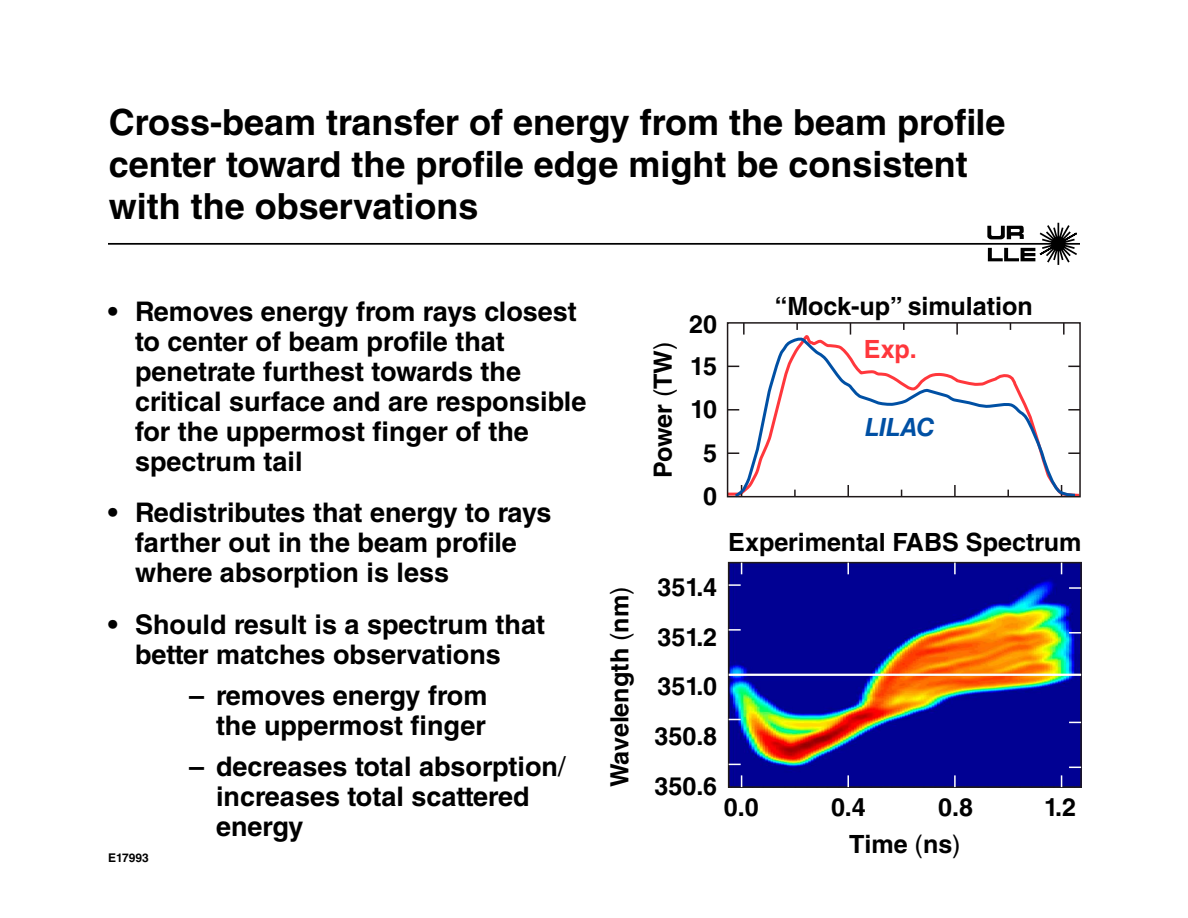
<style>
.page{position:relative;width:1188px;height:918px;background:#fff}
.page>*{position:absolute;margin:0;border:0;box-sizing:border-box;transform-origin:0 0}
.t1{font:700 36px/42px "Helvetica LT Std";color:#000}
.t2{font:700 27px/30px "Helvetica LT Std";color:#000}
.t3{font:700 25.05px/43px "Helvetica LT Std";color:#000}
.t4{font:italic 700 25.05px "Helvetica LT Std";color:#0050a4}
.t5{font:700 25.05px "Helvetica LT Std";color:#ff373c}
.t6{font:700 12px "Helvetica LT Std";color:#000}
.s1{font-weight:400}
</style>
<div class="page">
<svg style="left:987px;top:222px;width:90px;height:43px"></svg>
<hr style="left:108px;top:243px;width:972px;height:2px;background:#000">
<img style="left:731px;top:565px;width:348px;height:220px">
<div style="left:728px;top:562px;width:354px;height:226px;border:2px solid #1f191a"></div>
<hr style="left:729px;top:674px;width:352px;height:2px;background:#fff">
<svg style="left:729px;top:719px;width:12px;height:1px"></svg>
<svg style="left:729px;top:629px;width:12px;height:2px"></svg>
<svg style="left:729px;top:764px;width:12px;height:1px"></svg>
<svg style="left:729px;top:584px;width:12px;height:2px"></svg>
<svg style="left:1069px;top:722px;width:12px;height:1px"></svg>
<svg style="left:1069px;top:632px;width:12px;height:2px"></svg>
<svg style="left:1069px;top:767px;width:12px;height:1px"></svg>
<svg style="left:1069px;top:587px;width:12px;height:2px"></svg>
<svg style="left:743px;top:325px;width:2px;height:10px"></svg>
<svg style="left:956px;top:325px;width:2px;height:10px"></svg>
<svg style="left:1063px;top:325px;width:2px;height:10px"></svg>
<svg style="left:847px;top:775px;width:2px;height:12px"></svg>
<svg style="left:741px;top:775px;width:1px;height:12px"></svg>
<svg style="left:954px;top:775px;width:2px;height:12px"></svg>
<svg style="left:1061px;top:775px;width:1px;height:12px"></svg>
<svg style="left:847px;top:563px;width:2px;height:11px"></svg>
<svg style="left:954px;top:563px;width:2px;height:11px"></svg>
<svg style="left:733px;top:336px;width:345px;height:162px"></svg>
<div style="left:727px;top:322px;width:354px;height:175px;border:2px solid #1f191a"></div>
<h1 class="t1" style="left:109px;top:100px;width:898px">Cross-beam transfer of energy from the beam profile center toward the profile edge might be consistent with the observations</h1>
<p class="t2" style="left:135px;top:296px;width:453px;text-indent:-27px">• Removes energy from rays closest to center of beam profile that penetrate furthest towards the critical surface and are responsible for the uppermost finger of the spectrum tail</p>
<p class="t2" style="left:135px;top:497px;width:418px;text-indent:-27px">• Redistributes that energy to rays farther out in the beam profile where absorption is less</p>
<p class="t2" style="left:135px;top:609px;width:412px;text-indent:-27px">• Should result is a spectrum that better matches observations</p>
<p class="t2" style="left:189px;top:680px;width:300px;text-align:right">– removes energy from the uppermost finger</p>
<p class="t2" style="left:216px;top:751px;width:351px;text-indent:-27px">– decreases total absorption<span class="s1">/ </span>increases total scattered energy</p>
<p class="t6" style="left:108px;top:850px;width:42px">E17993</p>
<p class="t3" style="left:598px;top:787px;width:202px;rotate:-90deg">Wavelength <span class="s1">(</span>nm<span class="s1">)</span></p>
<p class="t3" style="left:775px;top:284px;width:259px">“Mock-up” simulation</p>
<p class="t3" style="left:689px;top:302px;width:29px;text-align:center">20<br>15<br>10<br>5<br>0</p>
<p class="t3" style="left:641px;top:478px;width:138px;rotate:-90deg">Power <span class="s1">(</span>TW<span class="s1">)</span></p>
<p class="t5" style="left:864px;top:334px;width:55px">Exp.</p>
<p class="t4" style="left:865px;top:412px;width:71px">LILAC</p>
<p class="t3" style="left:658px;top:565px;width:61px">351.4</p>
<p class="t3" style="left:658px;top:615px;width:61px">351.2</p>
<p class="t3" style="left:728px;top:521px;width:355px">Experimental FABS Spectrum</p>
<p class="t3" style="left:658px;top:665px;width:61px">351.0</p>
<p class="t3" style="left:654px;top:711px;width:64px;line-height:49.8px">350.8<br>350.6</p>
<p class="t3" style="left:724px;top:785px;width:36px">0.0</p>
<p class="t3" style="left:831px;top:785px;width:36px">0.4</p>
<p class="t3" style="left:938px;top:785px;width:36px">0.8</p>
<p class="t3" style="left:1044px;top:785px;width:33px">1.2</p>
<p class="t3" style="left:849px;top:822px;width:113px">Time <span class="s1">(</span>ns<span class="s1">)</span></p>
</div>
